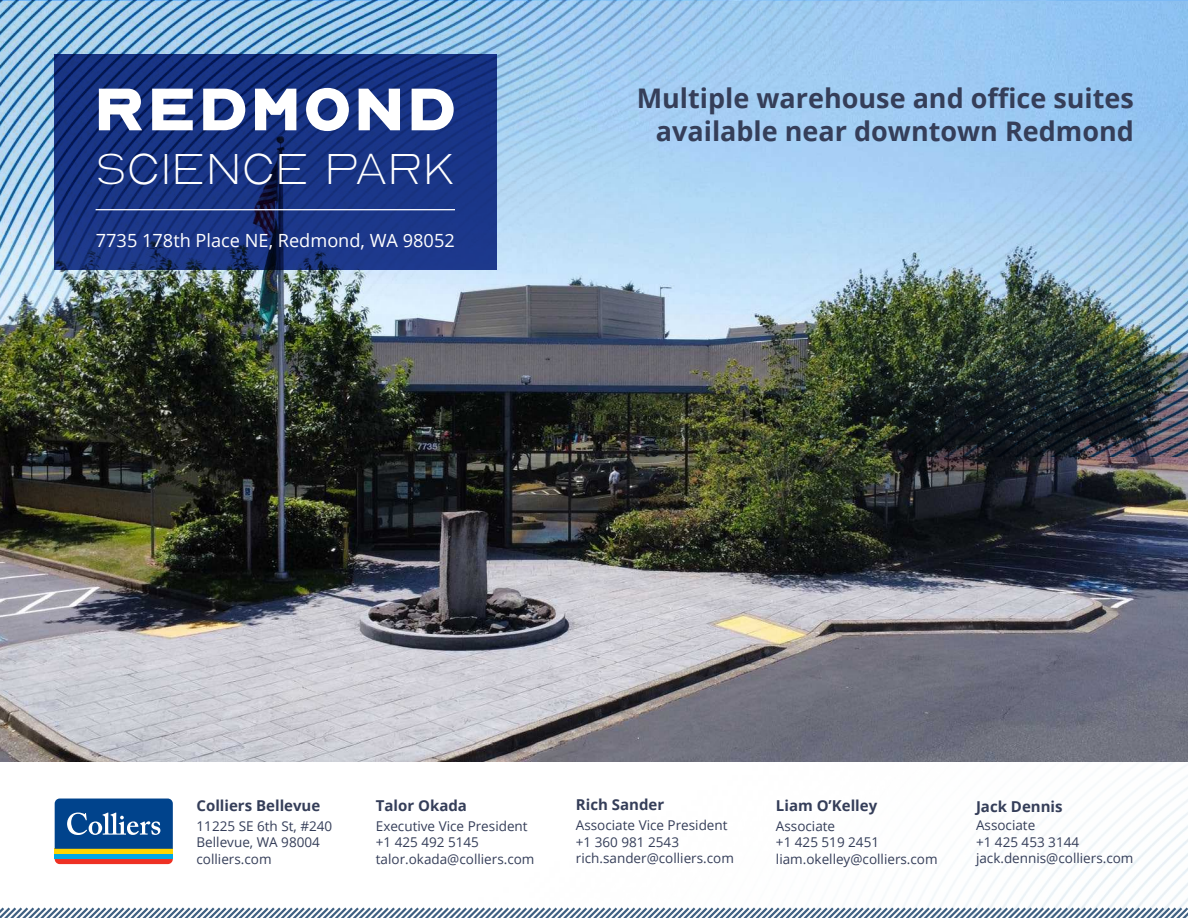
<style>
.page{position:relative;width:1188px;height:918px;background:#fff}
.page>*{position:absolute;margin:0;border:0;box-sizing:border-box;transform-origin:0 0}
.t1{font:900 62.7px "Nord";color:#fff}
.t2{font:100 47.85px "Nord";color:#fff}
.t3{font:700 27px/33px "Open Sans";color:#353e59;text-align:right}
.t4{font:18.15px "Open Sans";color:#fff}
.t5{font:700 15px "Open Sans";color:#353e59}
.t6{font:13.5px/16.5px "Open Sans";color:#353e59}
</style>
<div class="page">
<img style="left:384px;top:761px;width:804px;height:144px">
<svg style="left:53px;top:797px;width:122px;height:69px"></svg>
<div style="left:55px;top:854px;width:118px;height:5px;background:#00a8e4"></div>
<div style="left:55px;top:849px;width:118px;height:5px;background:#ffd600"></div>
<svg style="left:55px;top:859px;width:118px;height:5px"></svg>
<svg style="left:55px;top:799px;width:118px;height:50px"></svg>
<svg style="left:0;top:905px;width:1188px;height:13px"></svg>
<img style="left:0;top:457px;width:1188px;height:304px">
<img style="left:0;top:0;width:1188px;height:457px">
<svg style="left:54px;top:54px;width:443px;height:216px;fill:#193586"></svg>
<hr style="left:96px;top:209px;width:359px;height:1px;background:#fff">
<h1 class="t1" style="left:93px;top:76px;width:366px">REDMOND</h1>
<h2 class="t2" style="left:96px;top:142px;width:361px">SCIENCE PARK</h2>
<h3 class="t4" style="left:96px;top:228px;width:360px">7735 178th Place NE, Redmond, WA 98052</h3>
<h3 class="t3" style="left:637px;top:81px;width:499px">Multiple warehouse and office suites available near downtown Redmond</h3>
<p class="t5" style="left:197px;top:795px;width:125px">Colliers Bellevue</p>
<p class="t6" style="left:197px;top:818px;width:137px">11225 SE 6th St, #240<br>Bellevue, WA 98004 colliers.com</p>
<p class="t5" style="left:376px;top:795px;width:93px">Talor Okada</p>
<p class="t6" style="left:376px;top:818px;width:160px">Executive Vice President +1 425 492 5145 talor.okada@colliers.com</p>
<p class="t5" style="left:576px;top:794px;width:90px">Rich Sander</p>
<p class="t6" style="left:576px;top:817px;width:160px">Associate Vice President +1 360 981 2543 rich.sander@colliers.com</p>
<p class="t5" style="left:776px;top:795px;width:103px">Liam O’Kelley</p>
<p class="t6" style="left:776px;top:818px;width:163px">Associate<br>+1 425 519 2451 liam.okelley@colliers.com</p>
<p class="t5" style="left:976px;top:796px;width:88px">Jack Dennis</p>
<p class="t6" style="left:976px;top:817px;width:159px">Associate<br>+1 425 453 3144 jack.dennis@colliers.com</p>
</div>
